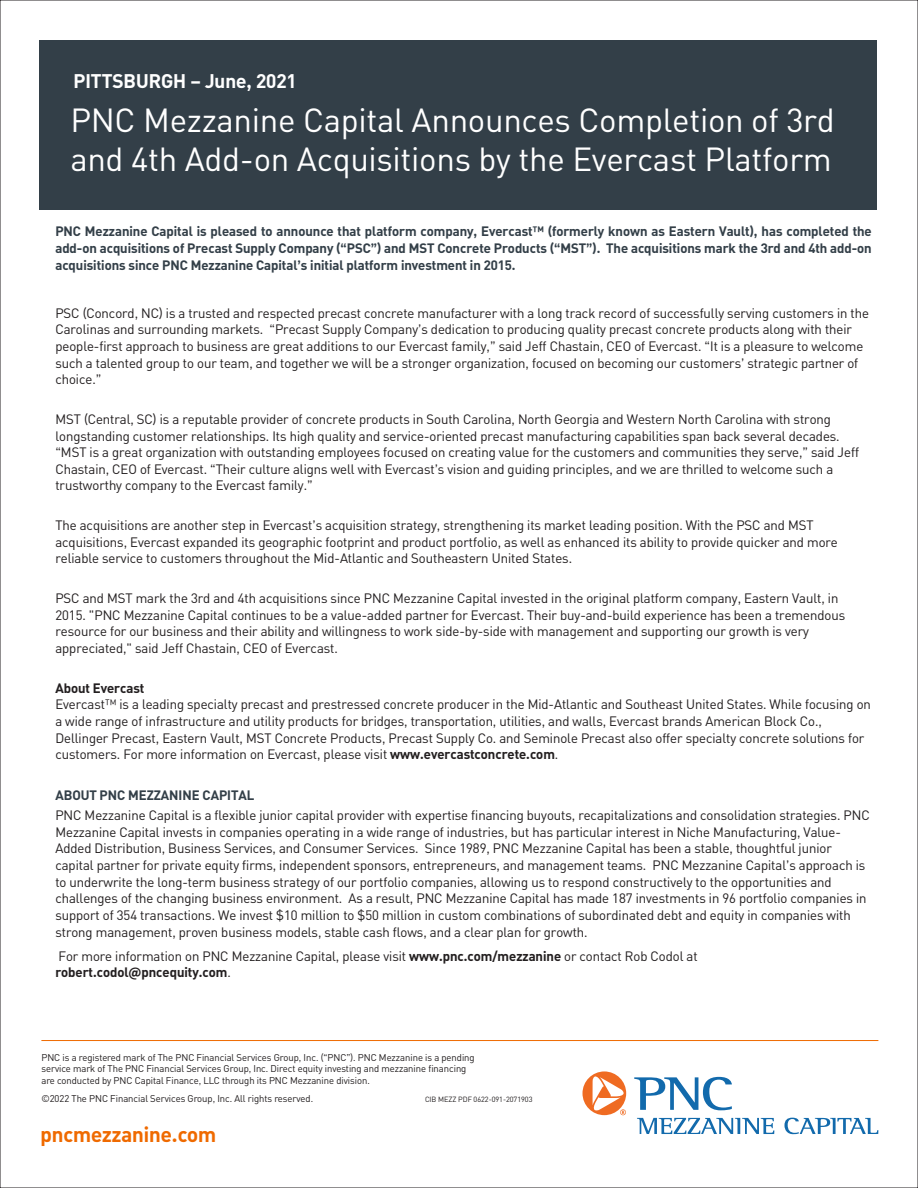
<style>
.page{position:relative;width:918px;height:1188px;background:#fff}
.page>*{position:absolute;margin:0;border:0;box-sizing:border-box;transform-origin:0 0}
.t1{font:33px/39px "PNC Brand";letter-spacing:.01em;color:#fff}
.t2{font:700 21px "PNC Brand";color:#ef6a00}
.t3{font:700 19.5px "PNC Brand";color:#fff}
.t4{font:13.5px/16.6px "PNC Brand";color:#231f20}
.t5{font:700 13.5px/16.8px "PNC Brand";color:#333f48;text-align:justify}
.t6{font:9.75px/11.7px "PNC Brand";color:#231f20}
.t7{font:7.5px "PNC Brand";color:#231f20}
.s1{font-weight:700}
.s2{font-weight:700;color:#333f48}
</style>
<div class="page">
<div style="left:40px;top:40px;width:837px;height:170px;background:#333f48"></div>
<hr style="left:41px;top:1040px;width:837px;height:1px;background:#ef6a00">
<svg style="left:637px;top:1118px;width:137px;height:16px"></svg>
<svg style="left:784px;top:1118px;width:94px;height:16px"></svg>
<svg style="left:634px;top:1077px;width:98px;height:33px"></svg>
<svg style="left:583px;top:1071px;width:43px;height:44px"></svg>
<h1 class="t3" style="left:74px;top:68px;width:225px">PITTSBURGH – June, 2021</h1>
<h1 class="t1" style="left:71px;top:100px;width:765px">PNC Mezzanine Capital Announces Completion of 3rd and 4th Add-on Acquisitions by the Evercast Platform</h1>
<p class="t5" style="left:55px;top:222px;width:818px">PNC Mezzanine Capital is pleased to announce that platform company, Evercast™ (formerly known as Eastern Vault), has completed the add-on acquisitions of Precast Supply Company (“PSC”) and MST Concrete Products (“MST”). The acquisitions mark the 3rd and 4th add-on acquisitions since PNC Mezzanine Capital’s initial platform investment in 2015.</p>
<p class="t4" style="left:55px;top:304px;width:815px">PSC (Concord, NC) is a trusted and respected precast concrete manufacturer with a long track record of successfully serving customers in the Carolinas and surrounding markets. “Precast Supply Company’s dedication to producing quality precast concrete products along with their people-first approach to business are great additions to our Evercast family,” said Jeff Chastain, CEO of Evercast. “It is a pleasure to welcome such a talented group to our team, and together we will be a stronger organization, focused on becoming our customers’ strategic partner of choice.”</p>
<p class="t4" style="left:55px;top:411px;width:805px">MST (Central, SC) is a reputable provider of concrete products in South Carolina, North Georgia and Western North Carolina with strong longstanding customer relationships. Its high quality and service-oriented precast manufacturing capabilities span back several decades. “MST is a great organization with outstanding employees focused on creating value for the customers and communities they serve,” said Jeff Chastain, CEO of Evercast. “Their culture aligns well with Evercast’s vision and guiding principles, and we are thrilled to welcome such a trustworthy company to the Evercast family.”</p>
<p class="t4" style="left:55px;top:517px;width:784px">The acquisitions are another step in Evercast’s acquisition strategy, strengthening its market leading position. With the PSC and MST acquisitions, Evercast expanded its geographic footprint and product portfolio, as well as enhanced its ability to provide quicker and more reliable service to customers throughout the Mid-Atlantic and Southeastern United States.</p>
<p class="t4" style="left:55px;top:590px;width:791px">PSC and MST mark the 3rd and 4th acquisitions since PNC Mezzanine Capital invested in the original platform company, Eastern Vault, in 2015. "PNC Mezzanine Capital continues to be a value-added partner for Evercast. Their buy-and-build experience has been a tremendous resource for our business and their ability and willingness to work side-by-side with management and supporting our growth is very appreciated," said Jeff Chastain, CEO of Evercast.</p>
<p class="t4" style="left:55px;top:679px;width:817px"><span class="s1">About Evercast<br></span>Evercast™ is a leading specialty precast and prestressed concrete producer in the Mid-Atlantic and Southeast United States. While focusing on a wide range of infrastructure and utility products for bridges, transportation, utilities, and walls, Evercast brands American Block Co., Dellinger Precast, Eastern Vault, MST Concrete Products, Precast Supply Co. and Seminole Precast also offer specialty concrete solutions for customers. For more information on Evercast, please visit <span class="s1">www.evercastconcrete.com</span>.</p>
<p class="t4" style="left:55px;top:784px;width:816px;line-height:20.5px"><span class="s2">ABOUT PNC MEZZANINE CAPITAL<br></span>PNC Mezzanine Capital is a flexible junior capital provider with expertise financing buyouts, recapitalizations and consolidation strategies. PNC</p>
<p class="t4" style="left:55px;top:823px;width:813px">Mezzanine Capital invests in companies operating in a wide range of industries, but has particular interest in Niche Manufacturing, Value-Added Distribution, Business Services, and Consumer Services. Since 1989, PNC Mezzanine Capital has been a stable, thoughtful junior capital partner for private equity firms, independent sponsors, entrepreneurs, and management teams. PNC Mezzanine Capital’s approach is to underwrite the long-term business strategy of our portfolio companies, allowing us to respond constructively to the opportunities and challenges of the changing business environment. As a result, PNC Mezzanine Capital has made 187 investments in 96 portfolio companies in support of 354 transactions. We invest $10 million to $50 million in custom combinations of subordinated debt and equity in companies with strong management, proven business models, stable cash flows, and a clear plan for growth.</p>
<p class="t4" style="left:55px;top:947px;width:644px">For more information on PNC Mezzanine Capital, please visit <span class="s1">www.pnc.com/mezzanine</span> or contact Rob Codol at <span class="s1">robert.codol@pncequity.com</span>.</p>
<p class="t6" style="left:41px;top:1051px;width:435px">PNC is a registered mark of The PNC Financial Services Group, Inc. (“PNC”). PNC Mezzanine is a pending service mark of The PNC Financial Services Group, Inc. Direct equity investing and mezzanine financing are conducted by PNC Capital Finance, LLC through its PNC Mezzanine division.</p>
<p class="t6" style="left:41px;top:1093px;width:273px">©2022 The PNC Financial Services Group, Inc. All rights reserved.</p>
<p class="t7" style="left:425px;top:1095px;width:109px">CIB MEZZ PDF 0622-091-2071903</p>
<p class="t2" style="left:40px;top:1120px;width:177px">pncmezzanine.com</p>
</div>
